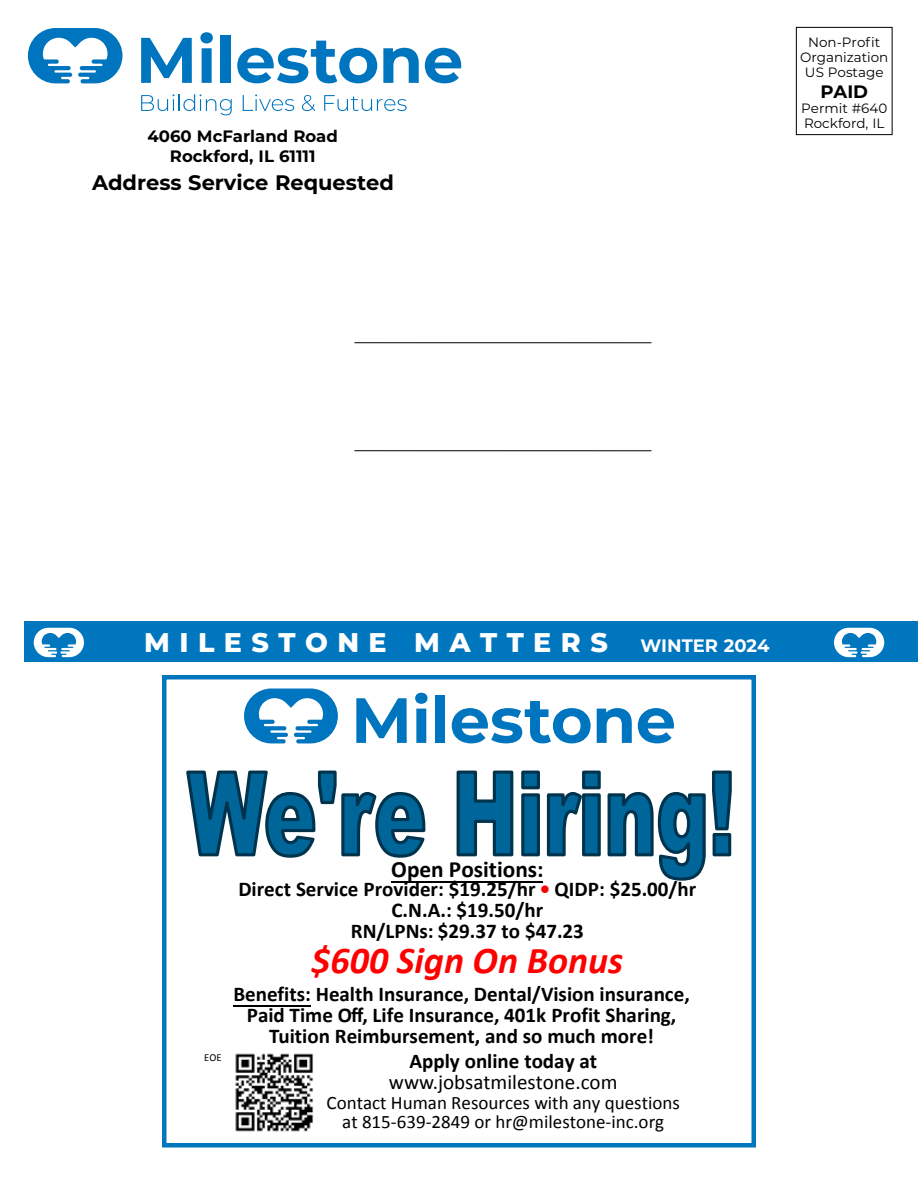
<style>
.page{position:relative;width:918px;height:1188px;background:#fff}
.page>*{position:absolute;margin:0;border:0;box-sizing:border-box;transform-origin:0 0}
.t1{font:italic 700 38.1px "Calibri";color:#f00}
.t2{font:800 27px "Montserrat";letter-spacing:.35em;color:#fff}
.t3{font:700 23.25px "Calibri";color:#000}
.t4{font:700 21px/21px "Calibri";color:#000;text-align:center}
.t5{font:700 21px "Montserrat";color:#000}
.t6{font:21px "Calibri";color:#000}
.t7{font:19.05px/19px "Calibri";color:#000;text-align:center}
.t8{font:700 18px "Montserrat";color:#000}
.t9{font:700 16.5px/19.8px "Montserrat";color:#000;text-align:center}
.t10{font:13.5px/15px "Montserrat";color:#000;text-align:center}
.t11{font:10.65px "Calibri";color:#000}
.s1{font-weight:700;font-size:18px}
.s2{font-style:inherit}
.s3{color:#f00}
</style>
<div class="page">
<div style="left:25px;top:621px;width:893px;height:41px;background:#0076bf"></div>
<div style="left:796px;top:27px;width:96px;height:108px;border:1px solid #000"></div>
<hr style="left:354px;top:450px;width:297px;height:1px;background:#000">
<hr style="left:354px;top:342px;width:297px;height:1px;background:#000">
<div style="left:162px;top:675px;width:594px;height:473px;border:4px solid #0076bf"></div>
<svg style="left:834px;top:628px;width:50px;height:29px"></svg>
<svg style="left:34px;top:628px;width:50px;height:29px"></svg>
<svg style="left:141px;top:94px;width:91px;height:21px"></svg>
<svg style="left:243px;top:94px;width:51px;height:17px"></svg>
<svg style="left:302px;top:95px;width:13px;height:16px"></svg>
<svg style="left:324px;top:95px;width:83px;height:16px"></svg>
<svg style="left:141px;top:38px;width:51px;height:45px"></svg>
<svg style="left:200px;top:32px;width:13px;height:51px"></svg>
<div style="left:221px;top:35px;width:10px;height:48px;background:#0075bf"></div>
<svg style="left:237px;top:41px;width:140px;height:42px"></svg>
<svg style="left:383px;top:48px;width:36px;height:35px"></svg>
<svg style="left:425px;top:48px;width:36px;height:35px"></svg>
<svg style="left:28px;top:28px;width:95px;height:55px"></svg>
<svg style="left:356px;top:698px;width:51px;height:45px"></svg>
<svg style="left:415px;top:693px;width:13px;height:50px"></svg>
<div style="left:435px;top:696px;width:10px;height:47px;background:#0075bf"></div>
<svg style="left:452px;top:701px;width:139px;height:42px"></svg>
<svg style="left:597px;top:708px;width:35px;height:35px"></svg>
<svg style="left:638px;top:708px;width:36px;height:35px"></svg>
<svg style="left:244px;top:689px;width:94px;height:54px"></svg>
<svg style="left:186px;top:770px;width:240px;height:88px"></svg>
<svg style="left:456px;top:770px;width:276px;height:111px"></svg>
<img style="left:235px;top:1053px;width:79px;height:79px">
<hr style="left:234px;top:1005px;width:77px;height:1px;background:#000">
<hr style="left:392px;top:881px;width:151px;height:2px;background:#000">
<p class="t9" style="left:148px;top:125px;width:192px">4060 McFarland Road<br>Rockford, IL 61111</p>
<p class="t5" style="left:92px;top:167px;width:303px">Address Service Requested</p>
<p class="t10" style="left:800px;top:34px;width:90px">Non-Profit<br>Organization<br>US Postage</p>
<p class="t8" style="left:820px;top:79px;width:49px">PAID</p>
<p class="t10" style="left:801px;top:100px;width:88px;text-align:left">Permit #640<br>Rockford, IL</p>
<p class="t2" style="left:144px;top:622px;width:627px">MILESTONE MATTERS <span class="s1">WINTER 2024</span></p>
<p class="t3" style="left:391px;top:853px;width:154px">Open Positions:</p>
<p class="t4" style="left:238px;top:878px;width:460px">Direct Service Provider: $<span class="s2">19.25</span>/hr <span class="s3">•</span> QIDP: $<span class="s2">25.00</span>/hr<br>C.N.A.: $<span class="s2">19.50</span>/hr<br><span class="s2">RN/LPNs</span>: <span class="s2">$29.37 to $47.23</span></p>
<h1 class="t1" style="left:311px;top:937px;width:313px">$600 Sign On Bonus</h1>
<p class="t4" style="left:233px;top:983px;width:458px">Benefits: Health Insurance, Dental/Vision insurance,<br>Paid Time Off, Life Insurance, 401k Profit Sharing,<br>Tuition Reimbursement, and so much more!</p>
<p class="t11" style="left:204px;top:1050px;width:19px">EOE</p>
<p class="t4" style="left:409px;top:1050px;width:189px">Apply online today at</p>
<p class="t6" style="left:389px;top:1068px;width:230px">www.jobsatmilestone.com</p>
<p class="t7" style="left:327px;top:1092px;width:355px">Contact Human Resources with any questions at 815-639-2849 or hr@milestone-inc.org</p>
</div>
